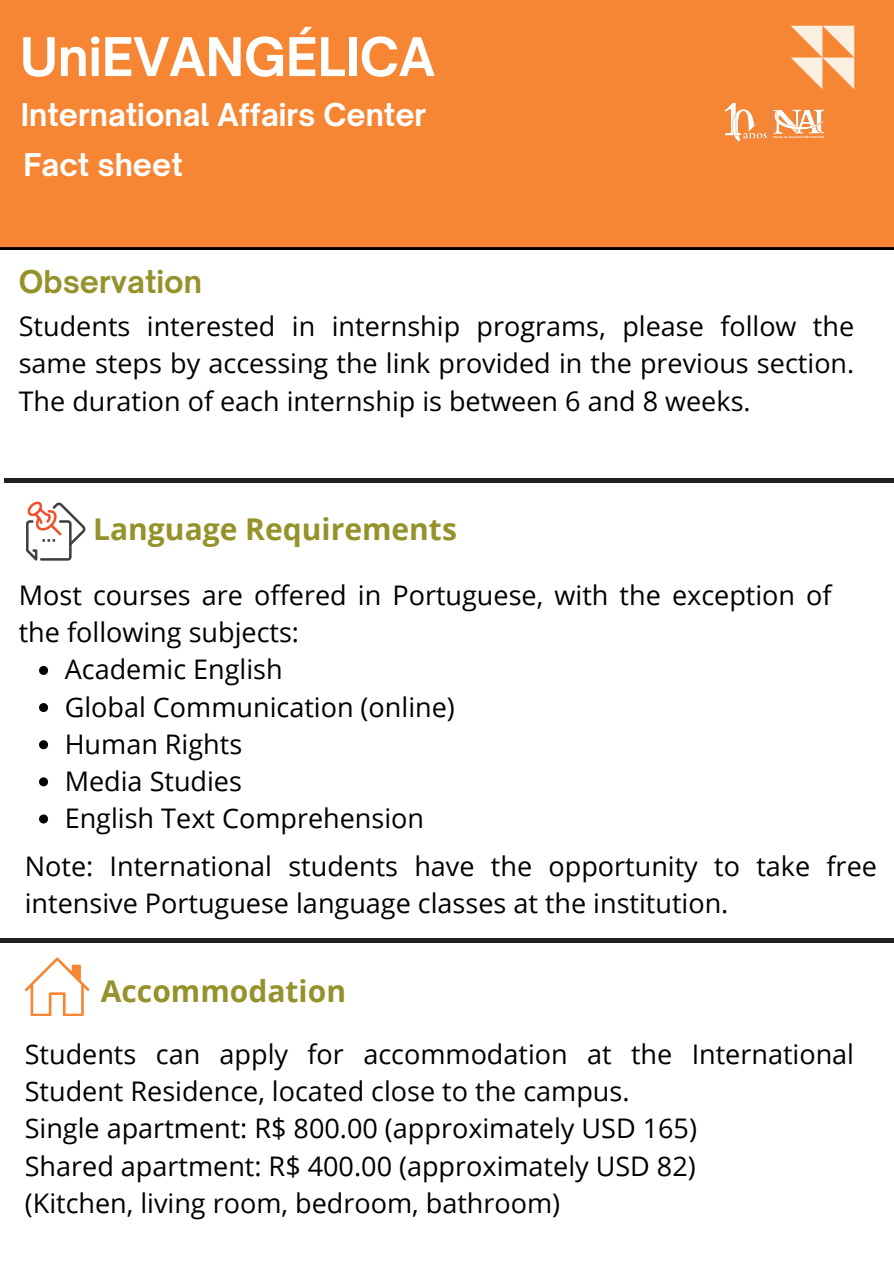
<style>
.page{position:relative;width:894px;height:1264px;background:#fff}
.page>*{position:absolute;margin:0;border:0;box-sizing:border-box;transform-origin:0 0}
.t1{font:700 51px "Open Sauce One";color:#fff}
.t2{font:700 30px "Open Sauce One";color:#fff}
.t3{font:700 30px "Open Sans";color:#96922b}
.t4{font:700 30px "Open Sauce One";color:#96922b}
.t5{font:27px/37.2px "Open Sans";color:#000}
</style>
<div class="page">
<div style="left:0;top:0;width:893px;height:249px;background:#f68633"></div>
<svg style="left:26px;top:501px;width:60px;height:60px"></svg>
<svg style="left:39px;top:666px;width:9px;height:9px"></svg>
<svg style="left:39px;top:703px;width:9px;height:9px"></svg>
<svg style="left:39px;top:740px;width:9px;height:9px"></svg>
<svg style="left:39px;top:777px;width:9px;height:9px"></svg>
<svg style="left:39px;top:814px;width:9px;height:9px"></svg>
<svg style="left:25px;top:957px;width:65px;height:58px"></svg>
<svg style="left:790px;top:26px;width:64px;height:63px;background:#f7b988"></svg>
<img style="left:710px;top:99px;width:129px;height:50px">
<hr style="left:0;top:938px;width:893px;height:4px;background:#231f20">
<hr style="left:4px;top:478px;width:889px;height:4px;background:#231f20">
<p class="t1" style="left:20px;top:25px;width:416px">UniEVANGÉLICA</p>
<p class="t2" style="left:21px;top:96px;width:407px">International Affairs Center</p>
<h2 class="t2" style="left:23px;top:146px;width:161px">Fact sheet</h2>
<p class="t4" style="left:19px;top:262px;width:185px">Observation</p>
<p class="t5" style="left:19px;top:307px;width:836px;text-align:justify">Students interested in internship programs, please follow the same steps by accessing the link provided in the previous section.<br>The duration of each internship is between 6 and 8 weeks.</p>
<p class="t3" style="left:93px;top:508px;width:365px">Language Requirements</p>
<h1 class="t5" style="left:19px;top:576px;width:814px">Most courses are offered in Portuguese, with the exception of the following subjects:</h1>
<h2 class="t5" style="left:65px;top:650px;width:219px">Academic English</h2>
<h2 class="t5" style="left:65px;top:687px;width:391px">Global Communication (online)</h2>
<p class="t5" style="left:65px;top:724px;width:179px">Human Rights</p>
<p class="t5" style="left:65px;top:761px;width:179px">Media Studies</p>
<h2 class="t5" style="left:65px;top:799px;width:361px">English Text Comprehension</h2>
<p class="t5" style="left:25px;top:846px;width:853px">Note: International students have the opportunity to take free intensive Portuguese language classes at the institution.</p>
<p class="t3" style="left:101px;top:969px;width:247px">Accommodation</p>
<p class="t5" style="left:25px;top:1035px;width:830px">Students can apply for accommodation at the International<br>Student Residence, located close to the campus.</p>
<p class="t5" style="left:25px;top:1109px;width:673px">Single apartment: R$ 800.00 (approximately USD 165)</p>
<p class="t5" style="left:25px;top:1146px;width:672px">Shared apartment: R$ 400.00 (approximately USD 82)</p>
<p class="t5" style="left:25px;top:1183px;width:537px">(Kitchen, living room, bedroom, bathroom)</p>
</div>
